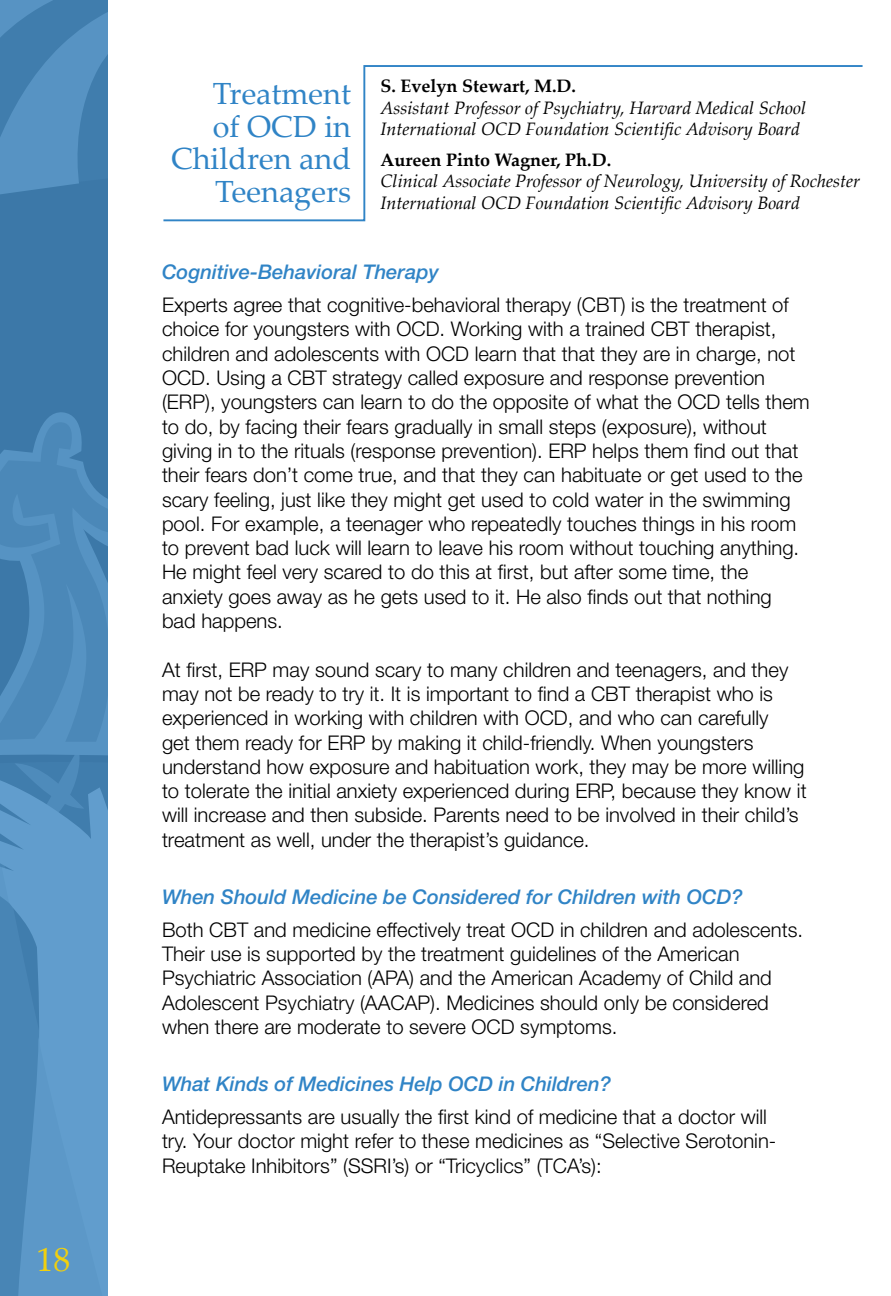
<style>
.page{position:relative;width:891px;height:1296px;background:#fff}
.page>*{position:absolute;margin:0;border:0;box-sizing:border-box;transform-origin:0 0}
.t1{font:33.75px "Palatino Linotype";color:#f1d00e}
.t2{font:30.6px/32.4px "Palatino Linotype";color:#3084c6;text-align:right}
.t3{font:300 20.25px/24.3px "Helvetica Neue";color:#000}
.t4{font:italic 500 20.25px "Helvetica Neue";color:#3084c6}
.t5{font:italic 18px/21.6px "Palatino Linotype";color:#000}
.t6{font:700 18px "Palatino Linotype";color:#000}
</style>
<div class="page">
<svg style="left:0;top:903px;width:108px;height:393px;background:#5490c0"></svg>
<svg style="left:17px;top:1037px;width:91px;height:259px;background:#5b97c7"></svg>
<svg style="left:0;top:0;width:108px;height:903px;background:#4986b6"></svg>
<svg style="left:163px;top:65px;width:700px;height:157px"></svg>
<h1 class="t1" style="left:37px;top:1235px;width:35px">18</h1>
<h2 class="t2" style="left:171px;top:77px;width:182px">Treatment<br>of OCD in<br>Children and<br>Teenagers</h2>
<p class="t6" style="left:381px;top:73px;width:197px">S. Evelyn Stewart, M.D.</p>
<p class="t5" style="left:381px;top:96px;width:427px">Assistant Professor of Psychiatry, Harvard Medical School<br>International OCD Foundation Scientific Advisory Board</p>
<p class="t6" style="left:381px;top:147px;width:232px">Aureen Pinto Wagner, Ph.D.</p>
<p class="t5" style="left:381px;top:170px;width:481px">Clinical Associate Professor of Neurology, University of Rochester<br>International OCD Foundation Scientific Advisory Board</p>
<p class="t4" style="left:162px;top:260px;width:278px">Cognitive-Behavioral Therapy</p>
<p class="t3" style="left:162px;top:292px;width:649px">Experts agree that cognitive-behavioral therapy (CBT) is the treatment of choice for youngsters with OCD. Working with a trained CBT therapist, children and adolescents with OCD learn that that they are in charge, not OCD. Using a CBT strategy called exposure and response prevention (ERP), youngsters can learn to do the opposite of what the OCD tells them to do, by facing their fears gradually in small steps (exposure), without giving in to the rituals (response prevention). ERP helps them find out that their fears don’t come true, and that they can habituate or get used to the scary feeling, just like they might get used to cold water in the swimming pool. For example, a teenager who repeatedly touches things in his room to prevent bad luck will learn to leave his room without touching anything.<br>He might feel very scared to do this at first, but after some time, the anxiety goes away as he gets used to it. He also finds out that nothing bad happens.</p>
<p class="t3" style="left:162px;top:657px;width:646px">At first, ERP may sound scary to many children and teenagers, and they may not be ready to try it. It is important to find a CBT therapist who is experienced in working with children with OCD, and who can carefully<br>get them ready for ERP by making it child-friendly. When youngsters understand how exposure and habituation work, they may be more willing to tolerate the initial anxiety experienced during ERP, because they know it will increase and then subside. Parents need to be involved in their child’s treatment as well, under the therapist’s guidance.</p>
<p class="t4" style="left:162px;top:885px;width:582px">When Should Medicine be Considered for Children with OCD?</p>
<p class="t3" style="left:162px;top:917px;width:643px">Both CBT and medicine effectively treat OCD in children and adolescents.<br>Their use is supported by the treatment guidelines of the American Psychiatric Association (APA) and the American Academy of Child and Adolescent Psychiatry (AACAP). Medicines should only be considered when there are moderate to severe OCD symptoms.</p>
<p class="t4" style="left:162px;top:1072px;width:450px">What Kinds of Medicines Help OCD in Children?</p>
<p class="t3" style="left:162px;top:1104px;width:616px">Antidepressants are usually the first kind of medicine that a doctor will try. Your doctor might refer to these medicines as “Selective Serotonin-<br>Reuptake Inhibitors” (SSRI’s) or “Tricyclics” (TCA’s):</p>
</div>
